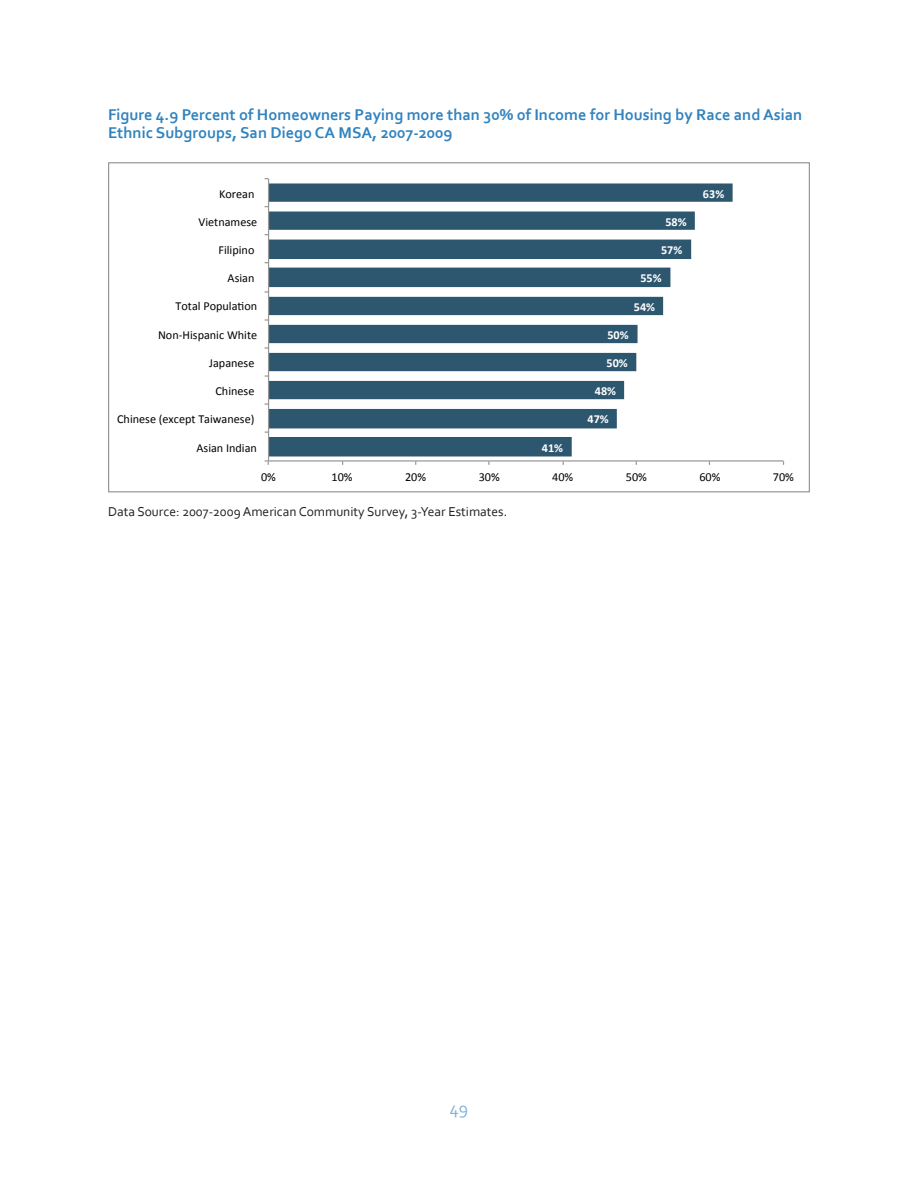
<style>
.page{position:relative;width:918px;height:1188px;background:#fff}
.page>*{position:absolute;margin:0;border:0;box-sizing:border-box;transform-origin:0 0}
.t1{font:18px "Corbel";color:#81b5d8}
.Table_Title{font:700 16.35px/17.9px "Corbel";color:#3183bf}
.Footnote_for_figures{font:13.5px "Corbel";color:#231f20}
.t2{font:12.15px "Calibri";color:#000}
.t3{font:700 12.15px "Calibri";color:#fff}
</style>
<div class="page">
<svg style="left:269px;top:183px;width:464px;height:273px;fill:#2d566f"></svg>
<hr style="left:269px;top:460px;width:515px;height:2px;background:#979797">
<hr style="left:268px;top:179px;width:1px;height:282px;background:#979797">
<svg style="left:265px;top:460px;width:4px;height:5px"></svg>
<p class="Table_Title" style="left:108px;top:105px;width:696px">Figure 4.9 Percent of Homeowners Paying more than 30% of Income for Housing by Race and Asian<br>Ethnic Subgroups, San Diego CA MSA, 2007-2009</p>
<p class="t2" style="left:219px;top:186px;width:37px">Korean</p>
<p class="t3" style="left:703px;top:186px;width:23px">63%</p>
<p class="t2" style="left:199px;top:214px;width:60px">Vietnamese</p>
<p class="t3" style="left:665px;top:214px;width:23px">58%</p>
<p class="t2" style="left:218px;top:242px;width:37px">Filipino</p>
<p class="t3" style="left:661px;top:242px;width:23px">57%</p>
<p class="t2" style="left:228px;top:271px;width:28px">Asian</p>
<p class="t3" style="left:640px;top:270px;width:23px">55%</p>
<p class="t2" style="left:176px;top:299px;width:83px">Total PopulaFon</p>
<p class="t3" style="left:634px;top:299px;width:23px">54%</p>
<p class="t2" style="left:158px;top:327px;width:101px">Non--‐Hispanic White</p>
<p class="t3" style="left:607px;top:327px;width:23px">50%</p>
<p class="t2" style="left:209px;top:355px;width:47px">Japanese</p>
<p class="t3" style="left:607px;top:355px;width:23px">50%</p>
<p class="t2" style="left:215px;top:383px;width:40px">Chinese</p>
<p class="t3" style="left:595px;top:383px;width:23px">48%</p>
<p class="t2" style="left:117px;top:412px;width:139px">Chinese (except Taiwanese)</p>
<p class="t3" style="left:587px;top:412px;width:23px">47%</p>
<p class="t2" style="left:197px;top:440px;width:62px">Asian Indian</p>
<p class="t3" style="left:542px;top:440px;width:23px">41%</p>
<p class="t2" style="left:261px;top:469px;width:16px">0%</p>
<p class="t2" style="left:332px;top:469px;width:23px">10%</p>
<p class="t2" style="left:405px;top:469px;width:23px">20%</p>
<p class="t2" style="left:479px;top:469px;width:23px">30%</p>
<p class="t2" style="left:552px;top:469px;width:23px">40%</p>
<p class="t2" style="left:626px;top:469px;width:23px">50%</p>
<p class="t2" style="left:699px;top:469px;width:23px">60%</p>
<p class="t2" style="left:773px;top:469px;width:23px">70%</p>
<p class="Footnote_for_figures" style="left:108px;top:503px;width:401px">Data Source: 2007-2009 American Community Survey, 3-Year Estimates.</p>
<h1 class="t1" style="left:450px;top:1097px;width:20px">49</h1>
</div>
